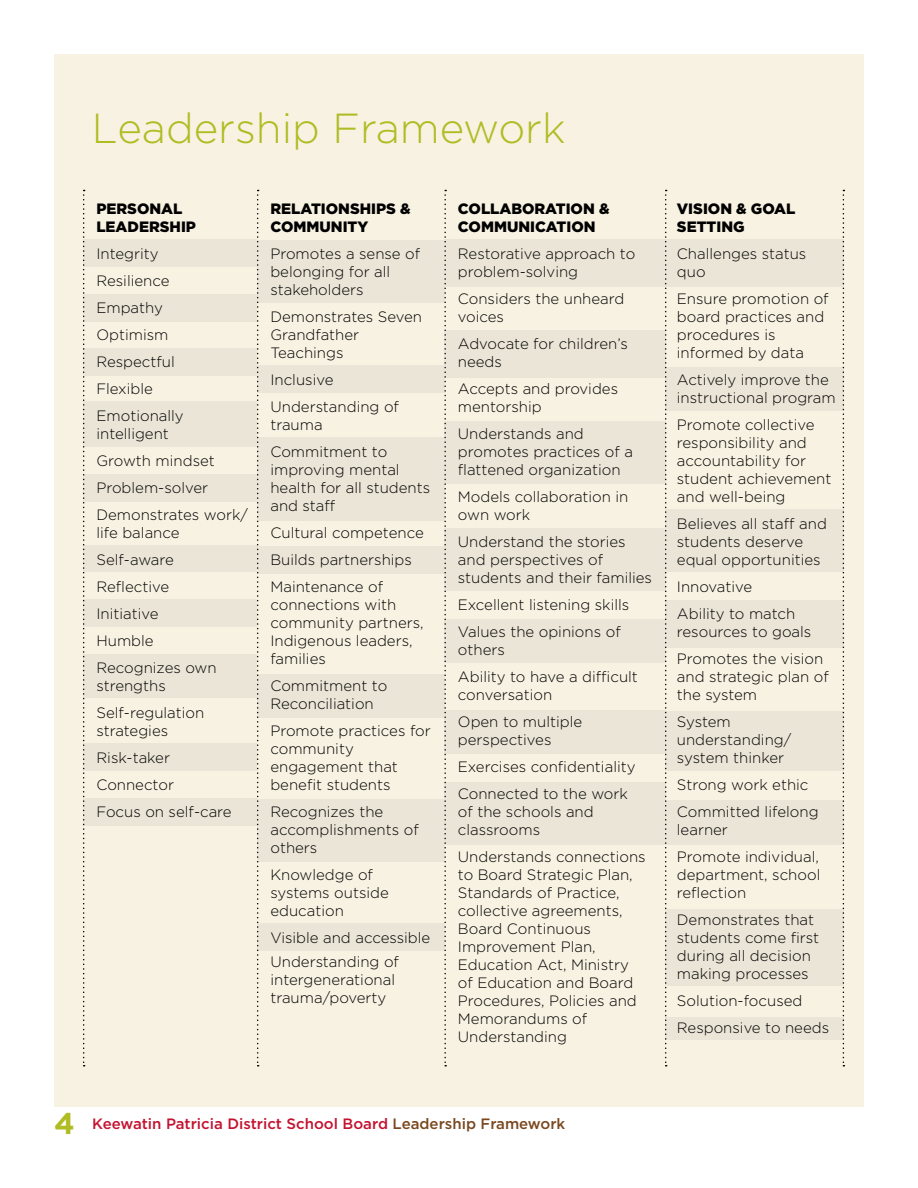
<style>
.page{position:relative;width:918px;height:1188px;background:#fff}
.page>*{position:absolute;margin:0;border:0;box-sizing:border-box;transform-origin:0 0}
.t1{font:300 42px "Gotham HTF";color:#afbc22}
.t2{font:300 15px/18px "Gotham HTF";color:#000}
.t3{font:900 15px/18px "Gotham HTF";color:#000}
.t4{font:500 15px "Gotham HTF";color:#c41230}
.s1{font-weight:700;font-size:30px;color:#afbc22}
.s2{color:#79471d}
</style>
<div class="page">
<div style="left:54px;top:54px;width:810px;height:1053px;background:#f8f2e2"></div>
<div style="left:84px;top:240px;width:173px;height:27px;background:#ebe5d7"></div>
<div style="left:257px;top:240px;width:187px;height:62px;background:#ebe5d7"></div>
<div style="left:444px;top:240px;width:222px;height:47px;background:#ebe5d7"></div>
<div style="left:666px;top:240px;width:178px;height:47px;background:#ebe5d7"></div>
<div style="left:666px;top:368px;width:178px;height:43px;background:#ebe5d7"></div>
<div style="left:666px;top:510px;width:178px;height:62px;background:#ebe5d7"></div>
<div style="left:666px;top:600px;width:178px;height:48px;background:#ebe5d7"></div>
<div style="left:666px;top:712px;width:178px;height:59px;background:#ebe5d7"></div>
<div style="left:666px;top:909px;width:178px;height:77px;background:#ebe5d7"></div>
<div style="left:666px;top:1018px;width:178px;height:22px;background:#ebe5d7"></div>
<div style="left:666px;top:800px;width:178px;height:44px;background:#ebe5d7"></div>
<div style="left:444px;top:330px;width:222px;height:48px;background:#ebe5d7"></div>
<div style="left:444px;top:421px;width:222px;height:63px;background:#ebe5d7"></div>
<div style="left:444px;top:529px;width:222px;height:62px;background:#ebe5d7"></div>
<div style="left:444px;top:619px;width:222px;height:44px;background:#ebe5d7"></div>
<div style="left:444px;top:710px;width:222px;height:44px;background:#ebe5d7"></div>
<div style="left:444px;top:782px;width:222px;height:62px;background:#ebe5d7"></div>
<div style="left:257px;top:366px;width:187px;height:27px;background:#ebe5d7"></div>
<div style="left:257px;top:437px;width:187px;height:84px;background:#ebe5d7"></div>
<div style="left:257px;top:546px;width:187px;height:27px;background:#ebe5d7"></div>
<div style="left:257px;top:674px;width:187px;height:44px;background:#ebe5d7"></div>
<div style="left:257px;top:800px;width:187px;height:62px;background:#ebe5d7"></div>
<div style="left:257px;top:924px;width:187px;height:27px;background:#ebe5d7"></div>
<div style="left:84px;top:294px;width:173px;height:27px;background:#ebe5d7"></div>
<div style="left:84px;top:349px;width:173px;height:27px;background:#ebe5d7"></div>
<div style="left:84px;top:402px;width:173px;height:45px;background:#ebe5d7"></div>
<div style="left:84px;top:474px;width:173px;height:27px;background:#ebe5d7"></div>
<div style="left:84px;top:599px;width:173px;height:27px;background:#ebe5d7"></div>
<div style="left:84px;top:654px;width:173px;height:44px;background:#ebe5d7"></div>
<div style="left:84px;top:798px;width:173px;height:27px;background:#ebe5d7"></div>
<div style="left:84px;top:545px;width:173px;height:27px;background:#ebe5d7"></div>
<div style="left:84px;top:744px;width:173px;height:27px;background:#ebe5d7"></div>
<svg style="left:257px;top:190px;width:2px;height:876px"></svg>
<svg style="left:444px;top:190px;width:2px;height:876px"></svg>
<svg style="left:665px;top:190px;width:2px;height:876px"></svg>
<svg style="left:843px;top:190px;width:1px;height:876px"></svg>
<svg style="left:83px;top:190px;width:2px;height:876px"></svg>
<h1 class="t1" style="left:92px;top:105px;width:475px">Leadership Framework</h1>
<p class="t3" style="left:96px;top:199px;width:100px">PERSONAL<br>LEADERSHIP</p>
<p class="t2" style="left:96px;top:240px;width:89px;line-height:27px">Integrity<br>Resilience<br>Empathy<br>Optimism<br>Respectful<br>Flexible<br>Emotionally</p>
<p class="t2" style="left:96px;top:420px;width:153px;line-height:27px">intelligent<br>Growth mindset<br>Problem-solver<br>Demonstrates work/</p>
<p class="t2" style="left:96px;top:519px;width:122px;line-height:27px">life balance<br>Self-aware<br>Reflective<br>Initiative<br>Humble<br>Recognizes own</p>
<p class="t2" style="left:96px;top:672px;width:109px;line-height:27px">strengths<br>Self-regulation</p>
<p class="t2" style="left:96px;top:717px;width:137px;line-height:27px">strategies<br>Risk-taker<br>Connector<br>Focus on self-care</p>
<p class="t3" style="left:270px;top:199px;width:142px">RELATIONSHIPS &amp;<br>COMMUNITY</p>
<p class="t2" style="left:270px;top:245px;width:151px">Promotes a sense of belonging for all stakeholders</p>
<p class="t2" style="left:270px;top:308px;width:153px">Demonstrates Seven<br>Grandfather<br>Teachings</p>
<p class="t2" style="left:270px;top:366px;width:130px;line-height:27px">Inclusive<br>Understanding of</p>
<p class="t2" style="left:270px;top:411px;width:118px;line-height:27px">trauma<br>Commitment to</p>
<p class="t2" style="left:270px;top:461px;width:161px">improving mental health for all students and staff</p>
<p class="t2" style="left:270px;top:519px;width:155px;line-height:27px">Cultural competence<br>Builds partnerships<br>Maintenance of</p>
<p class="t2" style="left:270px;top:596px;width:155px">connections with community partners,<br>Indigenous leaders, families</p>
<p class="t2" style="left:270px;top:677px;width:118px">Commitment to<br>Reconciliation</p>
<p class="t2" style="left:270px;top:722px;width:162px">Promote practices for community engagement that benefit students</p>
<p class="t2" style="left:270px;top:803px;width:150px">Recognizes the accomplishments of others</p>
<p class="t2" style="left:270px;top:866px;width:120px">Knowledge of systems outside education</p>
<p class="t2" style="left:270px;top:926px;width:161px;line-height:24px">Visible and accessible<br>Understanding of</p>
<p class="t2" style="left:270px;top:971px;width:126px">intergenerational trauma/poverty</p>
<p class="t3" style="left:458px;top:199px;width:153px">COLLABORATION &amp;<br>COMMUNICATION</p>
<p class="t2" style="left:458px;top:245px;width:179px">Restorative approach to problem-solving</p>
<p class="t2" style="left:458px;top:290px;width:168px">Considers the unheard voices</p>
<p class="t2" style="left:458px;top:335px;width:171px">Advocate for children’s needs</p>
<p class="t2" style="left:458px;top:380px;width:162px">Accepts and provides mentorship</p>
<p class="t2" style="left:458px;top:425px;width:177px">Understands and promotes practices of a flattened organization</p>
<p class="t2" style="left:458px;top:488px;width:172px">Models collaboration in own work</p>
<p class="t2" style="left:458px;top:533px;width:196px">Understand the stories and perspectives of students and their families</p>
<p class="t2" style="left:458px;top:591px;width:173px;line-height:27px">Excellent listening skills<br>Values the opinions of</p>
<p class="t2" style="left:458px;top:636px;width:182px;line-height:27px">others<br>Ability to have a difficult</p>
<p class="t2" style="left:458px;top:681px;width:126px;line-height:27px">conversation<br>Open to multiple</p>
<p class="t2" style="left:458px;top:726px;width:179px;line-height:27px">perspectives<br>Exercises confidentiality<br>Connected to the work</p>
<p class="t2" style="left:458px;top:803px;width:137px">of the schools and classrooms</p>
<p class="t2" style="left:458px;top:848px;width:189px">Understands connections to Board Strategic Plan,<br>Standards of Practice, collective agreements,<br>Board Continuous<br>Improvement Plan,<br>Education Act, Ministry of Education and Board<br>Procedures, Policies and<br>Memorandums of<br>Understanding</p>
<p class="t3" style="left:677px;top:199px;width:120px">VISION &amp; GOAL<br>SETTING</p>
<p class="t2" style="left:677px;top:245px;width:131px">Challenges status quo</p>
<p class="t2" style="left:677px;top:290px;width:153px">Ensure promotion of board practices and procedures is informed by data</p>
<p class="t2" style="left:677px;top:371px;width:160px">Actively improve the instructional program</p>
<p class="t2" style="left:677px;top:416px;width:156px">Promote collective responsibility and accountability for student achievement and well-being</p>
<p class="t2" style="left:677px;top:515px;width:151px">Believes all staff and students deserve equal opportunities</p>
<p class="t2" style="left:677px;top:573px;width:120px;line-height:27px">Innovative<br>Ability to match</p>
<p class="t2" style="left:677px;top:618px;width:148px;line-height:27px">resources to goals<br>Promotes the vision</p>
<p class="t2" style="left:677px;top:668px;width:153px">and strategic plan of the system</p>
<p class="t2" style="left:677px;top:713px;width:116px">System understanding/ system thinker</p>
<p class="t2" style="left:677px;top:771px;width:143px;line-height:27px">Strong work ethic<br>Committed lifelong</p>
<p class="t2" style="left:677px;top:816px;width:144px;line-height:27px">learner<br>Promote individual,</p>
<p class="t2" style="left:677px;top:866px;width:145px">department, school reflection</p>
<p class="t2" style="left:677px;top:911px;width:144px">Demonstrates that students come first during all decision making processes</p>
<p class="t2" style="left:677px;top:987px;width:154px;line-height:27px">Solution-focused<br>Responsive to needs</p>
<p class="t4" style="left:54px;top:1115px;width:513px"><span class="s1">4</span> Keewatin Patricia District School Board <span class="s2">Leadership Framework</span></p>
</div>
